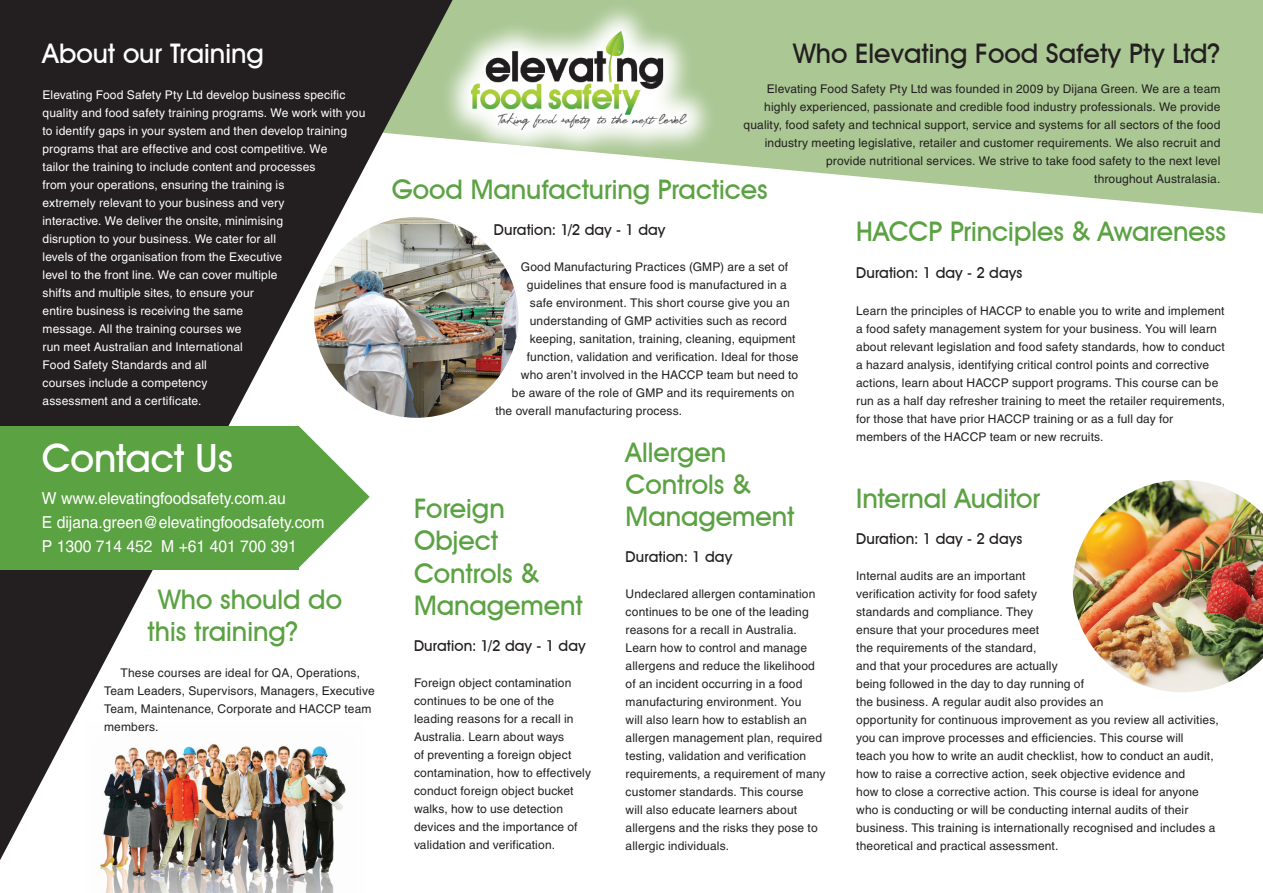
<style>
.page{position:relative;width:1263px;height:893px;background:#fff}
.page>*{position:absolute;margin:0;border:0;box-sizing:border-box;transform-origin:0 0}
.t1{font:500 39px "Avant Garde IT Cby BT";letter-spacing:-.015em;color:#fff}
.t2{font:500 27px/32.4px "Avant Garde IT Cby BT";color:#5ba243}
.t3{font:500 27px "Avant Garde IT Cby BT";color:#231f20}
.t4{font:500 27px "Avant Garde IT Cby BT";color:#fff}
.t5{font:16.5px/24px "Helvetica";color:#fff;scale:.95 1}
.t6{font:500 15px "Avant Garde IT Cby BT";letter-spacing:.01em;color:#231f20}
.t7{font:12px/18px "Helvetica";letter-spacing:.015em;color:#231f20}
.t8{font:12px/18px "Helvetica";letter-spacing:.015em;color:#fff}
</style>
<div class="page">
<svg style="left:691px;top:0;width:572px;height:214px;background:#b4cea1"></svg>
<svg style="left:0;top:0;width:104px;height:860px;background:#3a3738"></svg>
<img style="left:1073px;top:480px;width:190px;height:212px">
<svg style="left:99px;top:0;width:340px;height:664px"></svg>
<img style="left:314px;top:217px;width:204px;height:201px">
<img style="left:84px;top:723px;width:262px;height:170px">
<svg style="left:298px;top:426px;width:72px;height:143px"></svg>
<svg style="left:439px;top:0;width:278px;height:161px;background:#c0d4b0"></svg>
<img style="left:471px;top:31px;width:215px;height:98px">
<div style="left:0;top:426px;width:298px;height:144px;background:#5ba243"></div>
<h2 class="t4" style="left:43px;top:37px;width:223px">About our Training</h2>
<p class="t8" style="left:43px;top:86px;width:324px">Elevating Food Safety Pty Ltd develop business specific quality and food safety training programs. We work with you to identify gaps in your system and then develop training programs that are effective and cost competitive. We<br>tailor the training to include content and processes<br>from your operations, ensuring the training is<br>extremely relevant to your business and very<br>interactive. We deliver the onsite, minimising<br>disruption to your business. We cater for all<br>levels of the organisation from the Executive<br>level to the front line. We can cover multiple<br>shifts and multiple sites, to ensure your<br>entire business is receiving the same<br>message. All the training courses we<br>run meet Australian and International<br>Food Safety Standards and all<br>courses include a competency<br>assessment and a certificate.</p>
<h1 class="t1" style="left:42px;top:434px;width:193px">Contact Us</h1>
<h3 class="t5" style="left:42px;top:486px;width:299px">W www.elevatingfoodsafety.com.au<br>E dijana.green@elevatingfoodsafety.com<br>P 1300 714 452 M +61 401 700 391</h3>
<h2 class="t2" style="left:148px;top:583px;width:196px;text-indent:11px">Who should do this training?</h2>
<p class="t7" style="left:104px;top:664px;width:272px;text-indent:16px">These courses are ideal for QA, Operations, Team Leaders, Supervisors, Managers, Executive Team, Maintenance, Corporate and HACCP team members.</p>
<h2 class="t3" style="left:793px;top:37px;width:429px">Who Elevating Food Safety Pty Ltd?</h2>
<p class="t7" style="left:743px;top:80px;width:478px;text-align:right">Elevating Food Safety Pty Ltd was founded in 2009 by Dijana Green. We are a team highly experienced, passionate and credible food industry professionals. We provide quality, food safety and technical support, service and systems for all sectors of the food industry meeting legislative, retailer and customer requirements. We also recruit and provide nutritional services. We strive to take food safety to the next level<br>throughout Australasia.</p>
<h2 class="t2" style="left:392px;top:173px;width:377px">Good Manufacturing Practices</h2>
<p class="t6" style="left:494px;top:220px;width:173px">Duration: 1/2 day - 1 day</p>
<p class="t7" style="left:521px;top:258px;width:269px">Good Manufacturing Practices (GMP) are a set of</p>
<p class="t7" style="left:527px;top:276px;width:262px">guidelines that ensure food is manufactured in a</p>
<p class="t7" style="left:530px;top:294px;width:261px">safe environment. This short course give you an</p>
<p class="t7" style="left:530px;top:312px;width:258px">understanding of GMP activities such as record</p>
<p class="t7" style="left:530px;top:330px;width:267px">keeping, sanitation, training, cleaning, equipment</p>
<p class="t7" style="left:527px;top:348px;width:273px">function, validation and verification. Ideal for those</p>
<p class="t7" style="left:521px;top:366px;width:279px">who aren’t involved in the HACCP team but need to</p>
<p class="t7" style="left:512px;top:384px;width:284px">be aware of the role of GMP and its requirements on</p>
<p class="t7" style="left:495px;top:402px;width:188px">the overall manufacturing process.</p>
<h2 class="t2" style="left:856px;top:215px;width:371px">HACCP Principles &amp; Awareness</h2>
<p class="t6" style="left:856px;top:264px;width:168px">Duration: 1 day - 2 days</p>
<p class="t7" style="left:856px;top:301px;width:370px">Learn the principles of HACCP to enable you to write and implement a food safety management system for your business. You will learn about relevant legislation and food safety standards, how to conduct a hazard analysis, identifying critical control points and corrective actions, learn about HACCP support programs. This course can be run as a half day refresher training to meet the retailer requirements, for those that have prior HACCP training or as a full day for members of the HACCP team or new recruits.</p>
<h2 class="t2" style="left:626px;top:436px;width:170px">Allergen<br>Controls &amp;<br>Management</h2>
<p class="t6" style="left:626px;top:548px;width:108px">Duration: 1 day</p>
<p class="t7" style="left:626px;top:585px;width:201px">Undeclared allergen contamination continues to be one of the leading reasons for a recall in Australia.<br>Learn how to control and manage allergens and reduce the likelihood of an incident occurring in a food manufacturing environment. You<br>will also learn how to establish an allergen management plan, required testing, validation and verification requirements, a requirement of many customer standards. This course<br>will also educate learners about allergens and the risks they pose to allergic individuals.</p>
<h2 class="t2" style="left:856px;top:482px;width:186px">Internal Auditor</h2>
<p class="t6" style="left:856px;top:530px;width:168px">Duration: 1 day - 2 days</p>
<p class="t7" style="left:856px;top:567px;width:364px">Internal audits are an important<br>verification activity for food safety<br>standards and compliance. They<br>ensure that your procedures meet<br>the requirements of the standard,<br>and that your procedures are actually<br>being followed in the day to day running of<br>the business. A regular audit also provides an<br>opportunity for continuous improvement as you review all activities, you can improve processes and efficiencies. This course will<br>teach you how to write an audit checklist, how to conduct an audit, how to raise a corrective action, seek objective evidence and<br>how to close a corrective action. This course is ideal for anyone who is conducting or will be conducting internal audits of their business. This training is internationally recognised and includes a theoretical and practical assessment.</p>
<h2 class="t2" style="left:414px;top:492px;width:170px">Foreign<br>Object<br>Controls &amp;<br>Management</h2>
<p class="t6" style="left:414px;top:637px;width:173px">Duration: 1/2 day - 1 day</p>
<p class="t7" style="left:414px;top:674px;width:178px">Foreign object contamination continues to be one of the leading reasons for a recall in<br>Australia. Learn about ways<br>of preventing a foreign object contamination, how to effectively conduct foreign object bucket walks, how to use detection devices and the importance of validation and verification.</p>
</div>
